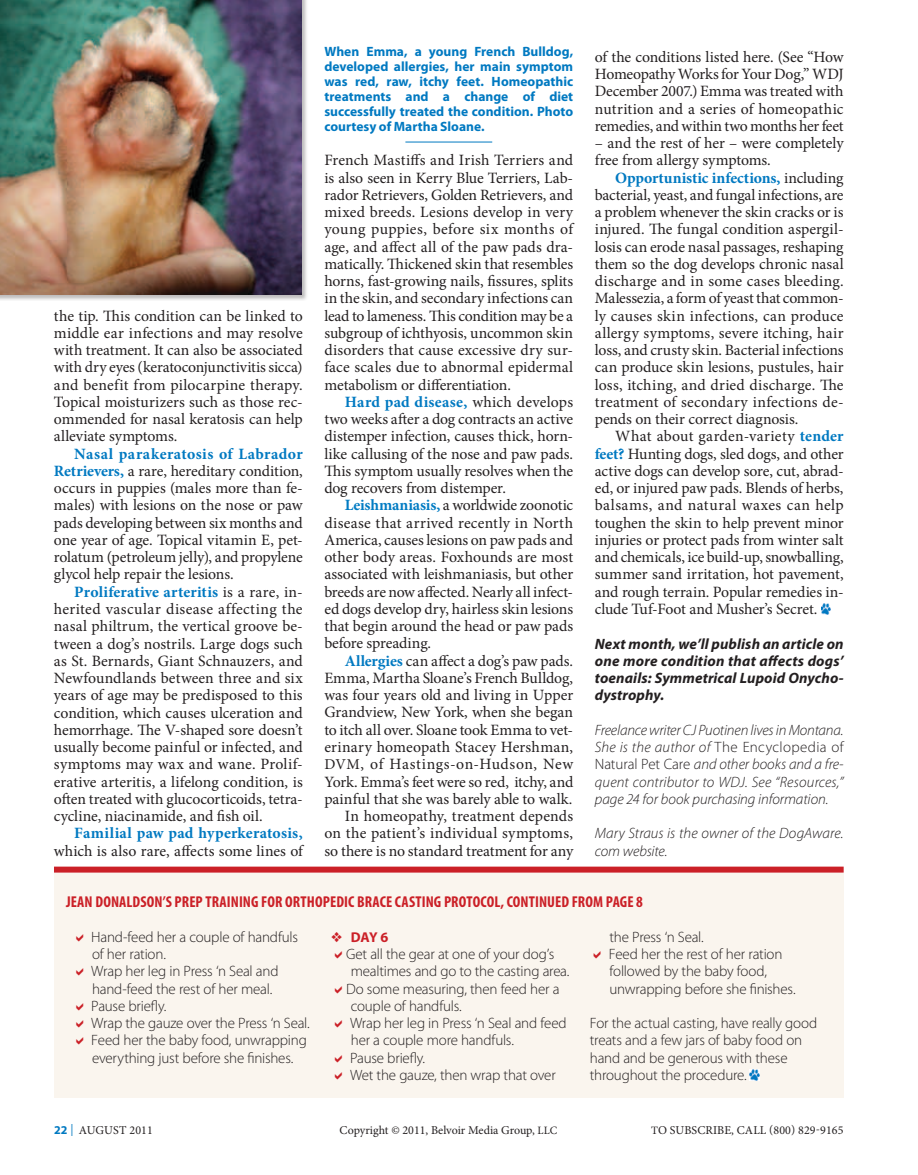
<style>
.page{position:relative;width:918px;height:1175px;background:#fff}
.page>*{position:absolute;margin:0;border:0;box-sizing:border-box;transform-origin:0 0}
.t1{font:15.75px/17.2px "Minion Pro";letter-spacing:-.005em;color:#231f20;text-align:justify}
.t2{font:700 condensed 15.75px "Myriad Pro";letter-spacing:.005em;color:#cb2027}
.t3{font:700 15.75px "Minion Pro";letter-spacing:.015em;color:#0079c1}
.t4{font:300 15px/17.2px "Myriad Pro";letter-spacing:-.01em;color:#231f20}
.t5{font:italic 300 15px/17.2px "Myriad Pro";letter-spacing:-.005em;color:#231f20;text-align:justify}
.t6{font:italic 700 15px/17.2px "Myriad Pro";letter-spacing:.01em;color:#231f20;text-align:justify}
.t7{font:700 14.25px "Myriad Pro";color:#cb2027}
.t8{font:700 13.5px/15px "Myriad Pro";color:#0079c1;text-align:justify}
.t9{font:12px "Minion Pro";letter-spacing:.01em;color:#231f20}
.s1{font-weight:700;color:#0079c1}
.s2{font-weight:700;color:#007bc3}
.s3{font-size:15px}
.s4{font-style:normal}
.s5{font-family:"Myriad Pro";font-weight:700;color:#0079c1}
.s6{color:#0079c1}
.s7{font-size:11.25px}
</style>
<div class="page">
<div style="left:54px;top:874px;width:790px;height:224px;background:#faf5ee"></div>
<svg style="left:821px;top:604px;width:10px;height:10px"></svg>
<div style="left:0;top:0;width:309px;height:301px;background:#231f20;opacity:.3"></div>
<img style="left:0;top:0;width:302px;height:295px">
<hr style="left:405px;top:142px;width:87px;height:1px;background:#0079c1">
<svg style="left:750px;top:1069px;width:10px;height:11px"></svg>
<div style="left:54px;top:866px;width:790px;height:6px;background:#cb2027"></div>
<p class="t1" style="left:54px;top:307px;width:250px">the tip. This condition can be linked to middle ear infections and may resolve with treatment. It can also be associated with dry eyes (keratoconjunctivitis sicca) and benefit from pilocarpine therapy.<br>Topical moisturizers such as those rec&shy;ommended for nasal keratosis can help alleviate symptoms.</p>
<p class="t1" style="left:54px;top:445px;width:250px;text-indent:20px"><span class="s1">Nasal parakeratosis of Labrador Retrievers,</span> a rare, hereditary condition, occurs in puppies (males more than fe&shy;males) with lesions on the nose or paw pads developing between six months and one year of age. Topical vitamin E, pet&shy;rolatum (petroleum jelly), and propylene glycol help repair the lesions.</p>
<p class="t1" style="left:54px;top:583px;width:250px;text-indent:20px"><span class="s1">Proliferative arteritis</span> is a rare, in&shy;herited vascular disease affecting the nasal philtrum, the vertical groove be&shy;tween a dog’s nostrils. Large dogs such as St. Bernards, Giant Schnauzers, and Newfoundlands between three and six years of age may be predisposed to this condition, which causes ulceration and hemorrhage. The V-shaped sore doesn’t usually become painful or infected, and symptoms may wax and wane. Prolif&shy;erative arteritis, a lifelong condition, is often treated with glucocorticoids, tetra&shy;cycline, niacinamide, and fish oil.</p>
<p class="t3" style="left:74px;top:822px;width:230px">Familial paw pad hyperkeratosis,</p>
<p class="t1" style="left:54px;top:842px;width:250px">which is also rare, affects some lines of</p>
<p class="t8" style="left:324px;top:43px;width:250px">When Emma, a young French Bulldog, developed allergies, her main symptom was red, raw, itchy feet. Homeopathic treatments and a change of diet successfully treated the condition. Photo courtesy of Martha Sloane.</p>
<p class="t1" style="left:324px;top:152px;width:250px">French Mastiffs and Irish Terriers and is also seen in Kerry Blue Terriers, Lab&shy;rador Retrievers, Golden Retrievers, and mixed breeds. Lesions develop in very young puppies, before six months of age, and affect all of the paw pads dra&shy;matically. Thickened skin that resembles horns, fast-growing nails, fissures, splits in the skin, and secondary infections can lead to lameness. This condition may be a subgroup of ichthyosis, uncommon skin disorders that cause excessive dry sur&shy;face scales due to abnormal epidermal metabolism or differentiation.</p>
<p class="t1" style="left:324px;top:393px;width:250px;text-indent:20px"><span class="s1">Hard pad disease,</span> which develops two weeks after a dog contracts an active distemper infection, causes thick, horn&shy;like callusing of the nose and paw pads.<br>This symptom usually resolves when the dog recovers from distemper.</p>
<p class="t1" style="left:324px;top:497px;width:250px;text-indent:20px"><span class="s2">Leishmaniasis,</span> a worldwide zoonotic disease that arrived recently in North America, causes lesions on paw pads and other body areas. Foxhounds are most associated with leishmaniasis, but other breeds are now affected. Nearly all infect&shy;ed dogs develop dry, hairless skin lesions that begin around the head or paw pads before spreading.</p>
<p class="t1" style="left:324px;top:652px;width:250px;text-align:right"><span class="s1">Allergies</span> can affect a dog’s paw pads.<br>Emma, Martha Sloane’s French Bulldog, was four years old and living in Upper Grandview, New York, when she began to itch all over. Sloane took Emma to vet&shy;erinary homeopath Stacey Hershman, <span class="s3">DVM</span>, of Hastings-on-Hudson, New York. Emma’s feet were so red, itchy, and painful that she was barely able to walk.<br>In homeopathy, treatment depends on the patient’s individual symptoms, so there is no standard treatment for any</p>
<p class="t1" style="left:595px;top:48px;width:250px">of the conditions listed here. (See “How Homeopathy Works for Your Dog,” WDJ December 2007.) Emma was treated with nutrition and a series of homeopathic remedies, and within two months her feet</p>
<p class="t1" style="left:595px;top:134px;width:250px">– and the rest of her – were completely free from allergy symptoms.</p>
<p class="t1" style="left:595px;top:169px;width:250px;text-indent:20px"><span class="s1">Opportunistic infections,</span> including bacterial, yeast, and fungal infections, are a problem whenever the skin cracks or is injured. The fungal condition aspergil&shy;losis can erode nasal passages, reshaping them so the dog develops chronic nasal discharge and in some cases bleeding.<br>Malessezia, a form of yeast that common&shy;ly causes skin infections, can produce allergy symptoms, severe itching, hair loss, and crusty skin. Bacterial infections can produce skin lesions, pustules, hair loss, itching, and dried discharge. The treatment of secondary infections de&shy;pends on their correct diagnosis.</p>
<p class="t1" style="left:595px;top:428px;width:250px;text-indent:20px">What about garden-variety <span class="s1">tender feet?</span> Hunting dogs, sled dogs, and other active dogs can develop sore, cut, abrad&shy;ed, or injured paw pads. Blends of herbs, balsams, and natural waxes can help toughen the skin to help prevent minor injuries or protect pads from winter salt and chemicals, ice build-up, snowballing, summer sand irritation, hot pavement, and rough terrain. Popular remedies in&shy;clude Tuf-Foot and Musher’s Secret.</p>
<p class="t6" style="left:595px;top:634px;width:250px">Next month, we’ll publish an article on one more condition that affects dogs’ toenails: Symmetrical Lupoid Onycho&shy;dystrophy.</p>
<p class="t5" style="left:595px;top:721px;width:250px">Freelance writer CJ Puotinen lives in Montana.<br>She is the author of <span class="s4">The Encyclopedia of Natural Pet Care</span> and other books and a fre&shy;quent contributor to WDJ. See “Resources,” page 24 for book purchasing information.</p>
<p class="t5" style="left:595px;top:824px;width:250px">Mary Straus is the owner of the DogAware. com website.</p>
<p class="t2" style="left:66px;top:892px;width:578px">JEAN DONALDSON’S PREP TRAINING FOR ORTHOPEDIC BRACE CASTING PROTOCOL, CONTINUED FROM PAGE 8</p>
<p class="t4" style="left:91px;top:928px;width:220px">Hand-feed her a couple of handfuls of her ration.<br>Wrap her leg in Press ‘n Seal and hand-feed the rest of her meal.<br>Pause briefly.<br>Wrap the gauze over the Press ‘n Seal.<br>Feed her the baby food, unwrapping everything just before she finishes.</p>
<p class="t7" style="left:331px;top:927px;width:59px">❖ Day 6</p>
<p class="t4" style="left:346px;top:945px;width:210px">Get all the gear at one of your dog’s</p>
<p class="t4" style="left:351px;top:962px;width:220px">mealtimes and go to the casting area.</p>
<p class="t4" style="left:346px;top:980px;width:215px">Do some measuring, then feed her a</p>
<p class="t4" style="left:351px;top:997px;width:113px">couple of handfuls.</p>
<p class="t4" style="left:350px;top:1014px;width:218px">Wrap her leg in Press ‘n Seal and feed</p>
<p class="t4" style="left:351px;top:1031px;width:165px">her a couple more handfuls.</p>
<p class="t4" style="left:350px;top:1049px;width:77px">Pause briefly.</p>
<p class="t4" style="left:350px;top:1066px;width:207px">Wet the gauze, then wrap that over</p>
<p class="t4" style="left:609px;top:928px;width:189px">the Press ‘n Seal.<br>Feed her the rest of her ration followed by the baby food, unwrapping before she finishes.</p>
<p class="t4" style="left:590px;top:1014px;width:229px">For the actual casting, have really good treats and a few jars of baby food on hand and be generous with these throughout the procedure.</p>
<p class="t9" style="left:54px;top:1122px;width:100px"><span class="s5">22</span> <span class="s6">|</span> august 2011</p>
<p class="t9" style="left:340px;top:1122px;width:219px">Copyright © 2011, Belvoir Media Group, <span class="s7">LLC</span></p>
<p class="t9" style="left:651px;top:1122px;width:194px"><span class="s7">T</span>o subscribe, call (800) 829-9165</p>
</div>
